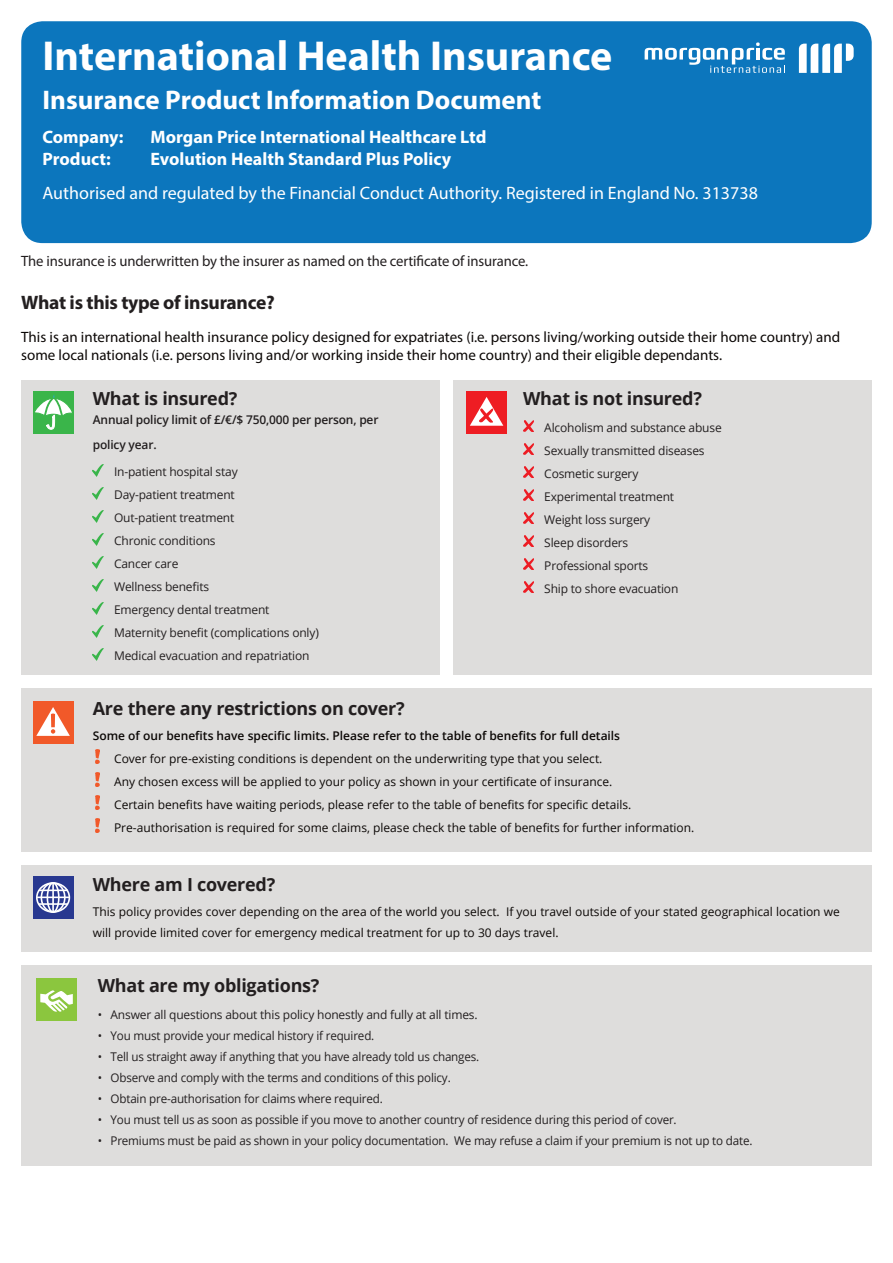
<style>
.page{position:relative;width:893px;height:1263px;background:#fff}
.page>*{position:absolute;margin:0;border:0;box-sizing:border-box;transform-origin:0 0}
.Form_title{font:700 42px "Myriad Pro";color:#fff}
.Form_sub_title{font:700 27px "Myriad Pro";color:#fff}
.Cover_subhead{font:700 19.5px "Myriad Pro";letter-spacing:-.015em;color:#231f20}
.Cover_subhead-2{font:700 18px "Open Sans";letter-spacing:-.015em;color:#231f20}
.Company_Product_head{font:700 18px "Myriad Pro";color:#fff}
.Company_Product_head-2{font:18px "Myriad Pro";color:#fff}
.Main_text_body{font:15px/18px "Myriad Pro";color:#0c0806}
.Form_intro{font:15px "Myriad Pro";letter-spacing:-.01em;color:#231f20}
.Covered_bullets{font:12px "Open Sans";color:#0c0806}
.Main_obligations_bul{font:12px "Open Sans";letter-spacing:-.015em;color:#231f20}
.Covered_bullets-2{font:12px "Open Sans";letter-spacing:-.015em;color:#231f20}
.Covered_bullets-3{font:600 12px "Open Sans";color:#0c0806}
.Cover_subhead-3{font:600 12px/25.5px "Open Sans";letter-spacing:-.015em;color:#231f20}
</style>
<div class="page">
<div style="left:21px;top:381px;width:418px;height:294px;background:#dedddc"></div>
<div style="left:21px;top:688px;width:851px;height:163px;background:#dedddc"></div>
<div style="left:21px;top:865px;width:851px;height:87px;background:#dedddc"></div>
<div style="left:454px;top:381px;width:418px;height:294px;background:#dedddc"></div>
<div style="left:21px;top:21px;width:851px;height:222px;background:#0c76bd;border-radius:21px"></div>
<div style="left:33px;top:391px;width:41px;height:43px;background:#3ab54a"></div>
<svg style="left:35px;top:395px;width:37px;height:35px"></svg>
<svg style="left:93px;top:464px;width:11px;height:12px"></svg>
<svg style="left:93px;top:487px;width:11px;height:12px"></svg>
<svg style="left:93px;top:510px;width:11px;height:12px"></svg>
<svg style="left:93px;top:533px;width:11px;height:12px"></svg>
<svg style="left:93px;top:556px;width:11px;height:12px"></svg>
<svg style="left:93px;top:579px;width:11px;height:12px"></svg>
<svg style="left:93px;top:602px;width:11px;height:12px"></svg>
<svg style="left:93px;top:625px;width:11px;height:12px"></svg>
<svg style="left:93px;top:648px;width:11px;height:12px"></svg>
<svg style="left:523px;top:420px;width:11px;height:11px"></svg>
<svg style="left:523px;top:443px;width:11px;height:11px"></svg>
<svg style="left:523px;top:466px;width:11px;height:11px"></svg>
<svg style="left:523px;top:489px;width:11px;height:11px"></svg>
<svg style="left:523px;top:512px;width:11px;height:11px"></svg>
<svg style="left:523px;top:535px;width:11px;height:11px"></svg>
<svg style="left:523px;top:558px;width:11px;height:11px"></svg>
<svg style="left:523px;top:581px;width:11px;height:11px"></svg>
<div style="left:466px;top:391px;width:41px;height:43px;background:#ee1d23"></div>
<svg style="left:470px;top:397px;width:33px;height:29px"></svg>
<div style="left:33px;top:701px;width:41px;height:43px;background:#f15929"></div>
<svg style="left:36px;top:707px;width:34px;height:29px"></svg>
<svg style="left:96px;top:750px;width:3px;height:13px"></svg>
<svg style="left:96px;top:773px;width:3px;height:13px"></svg>
<svg style="left:96px;top:796px;width:3px;height:13px"></svg>
<svg style="left:96px;top:819px;width:3px;height:13px"></svg>
<svg style="left:33px;top:877px;width:41px;height:42px"></svg>
<div style="left:36px;top:882px;width:34px;height:31px;border:2px solid #fff;border-radius:50%"></div>
<div style="left:41px;top:882px;width:25px;height:31px;border:2px solid #fff;border-radius:50%"></div>
<div style="left:47px;top:882px;width:13px;height:31px;border:2px solid #fff;border-radius:50%"></div>
<hr style="left:52px;top:883px;width:2px;height:30px;background:#fff">
<hr style="left:39px;top:889px;width:29px;height:2px;background:#fff">
<hr style="left:39px;top:903px;width:29px;height:2px;background:#fff">
<hr style="left:37px;top:896px;width:32px;height:2px;background:#fff">
<div style="left:21px;top:966px;width:851px;height:200px;background:#dedddc"></div>
<div style="left:36px;top:978px;width:41px;height:43px;background:#8bc63e"></div>
<svg style="left:40px;top:990px;width:33px;height:22px"></svg>
<svg style="left:645px;top:43px;width:140px;height:30px"></svg>
<svg style="left:799px;top:44px;width:55px;height:29px"></svg>
<p class="Form_title" style="left:43px;top:28px;width:571px">International Health Insurance</p>
<p class="Form_sub_title" style="left:43px;top:82px;width:500px">Insurance Product Information Document</p>
<p class="Company_Product_head" style="left:43px;top:125px;width:82px">Company:</p>
<p class="Company_Product_head" style="left:151px;top:125px;width:338px">Morgan Price International Healthcare Ltd</p>
<p class="Company_Product_head" style="left:43px;top:147px;width:70px">Product:</p>
<p class="Company_Product_head" style="left:151px;top:147px;width:302px">Evolution Health Standard Plus Policy</p>
<p class="Company_Product_head-2" style="left:43px;top:182px;width:717px">Authorised and regulated by the Financial Conduct Authority. Registered in England No. 313738</p>
<p class="Form_intro" style="left:21px;top:252px;width:508px">The insurance is underwritten by the insurer as named on the certificate of insurance.</p>
<p class="Cover_subhead" style="left:21px;top:290px;width:255px">What is this type of insurance?</p>
<p class="Main_text_body" style="left:21px;top:328px;width:820px">This is an international health insurance policy designed for expatriates (i.e. persons living/working outside their home country) and some local nationals (i.e. persons living and/or working inside their home country) and their eligible dependants.</p>
<p class="Cover_subhead-2" style="left:93px;top:386px;width:146px">What is insured?</p>
<p class="Cover_subhead-3" style="left:93px;top:406px;width:287px">Annual policy limit of £/€/$ 750,000 per person, per policy year.</p>
<p class="Covered_bullets-2" style="left:114px;top:464px;width:125px">In-patient hospital stay</p>
<p class="Covered_bullets-2" style="left:114px;top:487px;width:122px">Day-patient treatment</p>
<p class="Covered_bullets-2" style="left:114px;top:510px;width:122px">Out-patient treatment</p>
<p class="Covered_bullets-2" style="left:114px;top:533px;width:103px">Chronic conditions</p>
<p class="Covered_bullets-2" style="left:114px;top:556px;width:66px">Cancer care</p>
<p class="Covered_bullets-2" style="left:114px;top:579px;width:97px">Wellness benefits</p>
<p class="Covered_bullets-2" style="left:114px;top:602px;width:157px">Emergency dental treatment</p>
<p class="Covered_bullets-2" style="left:114px;top:625px;width:206px">Maternity benefit (complications only)</p>
<p class="Covered_bullets-2" style="left:114px;top:648px;width:197px">Medical evacuation and repatriation</p>
<p class="Cover_subhead-2" style="left:523px;top:386px;width:180px">What is not insured?</p>
<p class="Covered_bullets-2" style="left:544px;top:420px;width:179px">Alcoholism and substance abuse</p>
<p class="Covered_bullets-2" style="left:544px;top:443px;width:162px">Sexually transmitted diseases</p>
<p class="Covered_bullets-2" style="left:544px;top:466px;width:96px">Cosmetic surgery</p>
<p class="Covered_bullets-2" style="left:544px;top:489px;width:131px">Experimental treatment</p>
<p class="Covered_bullets-2" style="left:544px;top:512px;width:108px">Weight loss surgery</p>
<p class="Covered_bullets-2" style="left:544px;top:535px;width:86px">Sleep disorders</p>
<p class="Covered_bullets-2" style="left:544px;top:558px;width:106px">Professional sports</p>
<p class="Covered_bullets-2" style="left:544px;top:581px;width:136px">Ship to shore evacuation</p>
<p class="Cover_subhead-2" style="left:93px;top:696px;width:313px">Are there any restrictions on cover?</p>
<p class="Covered_bullets-3" style="left:93px;top:727px;width:529px">Some of our benefits have specific limits. Please refer to the table of benefits for full details</p>
<p class="Covered_bullets" style="left:114px;top:750px;width:490px">Cover for pre-existing conditions is dependent on the underwriting type that you select.</p>
<p class="Covered_bullets" style="left:114px;top:773px;width:500px">Any chosen excess will be applied to your policy as shown in your certificate of insurance.</p>
<p class="Covered_bullets" style="left:114px;top:796px;width:519px">Certain benefits have waiting periods, please refer to the table of benefits for specific details.</p>
<p class="Covered_bullets" style="left:114px;top:819px;width:582px">Pre-authorisation is required for some claims, please check the table of benefits for further information.</p>
<p class="Cover_subhead-2" style="left:93px;top:872px;width:184px">Where am I covered?</p>
<p class="Covered_bullets" style="left:93px;top:903px;width:748px">This policy provides cover depending on the area of the world you select. If you travel outside of your stated geographical location we</p>
<p class="Covered_bullets" style="left:93px;top:924px;width:467px">will provide limited cover for emergency medical treatment for up to 30 days travel.</p>
<p class="Cover_subhead-2" style="left:98px;top:973px;width:223px">What are my obligations?</p>
<p class="Main_obligations_bul" style="left:98px;top:1007px;width:381px">• Answer all questions about this policy honestly and fully at all times.</p>
<p class="Main_obligations_bul" style="left:98px;top:1028px;width:278px">• You must provide your medical history if required.</p>
<p class="Main_obligations_bul" style="left:98px;top:1048px;width:383px">• Tell us straight away if anything that you have already told us changes.</p>
<p class="Main_obligations_bul" style="left:98px;top:1069px;width:354px">• Observe and comply with the terms and conditions of this policy.</p>
<p class="Main_obligations_bul" style="left:98px;top:1090px;width:287px">• Obtain pre-authorisation for claims where required.</p>
<p class="Main_obligations_bul" style="left:98px;top:1111px;width:580px">• You must tell us as soon as possible if you move to another country of residence during this period of cover.</p>
<p class="Main_obligations_bul" style="left:98px;top:1132px;width:656px">• Premiums must be paid as shown in your policy documentation. We may refuse a claim if your premium is not up to date.</p>
</div>
